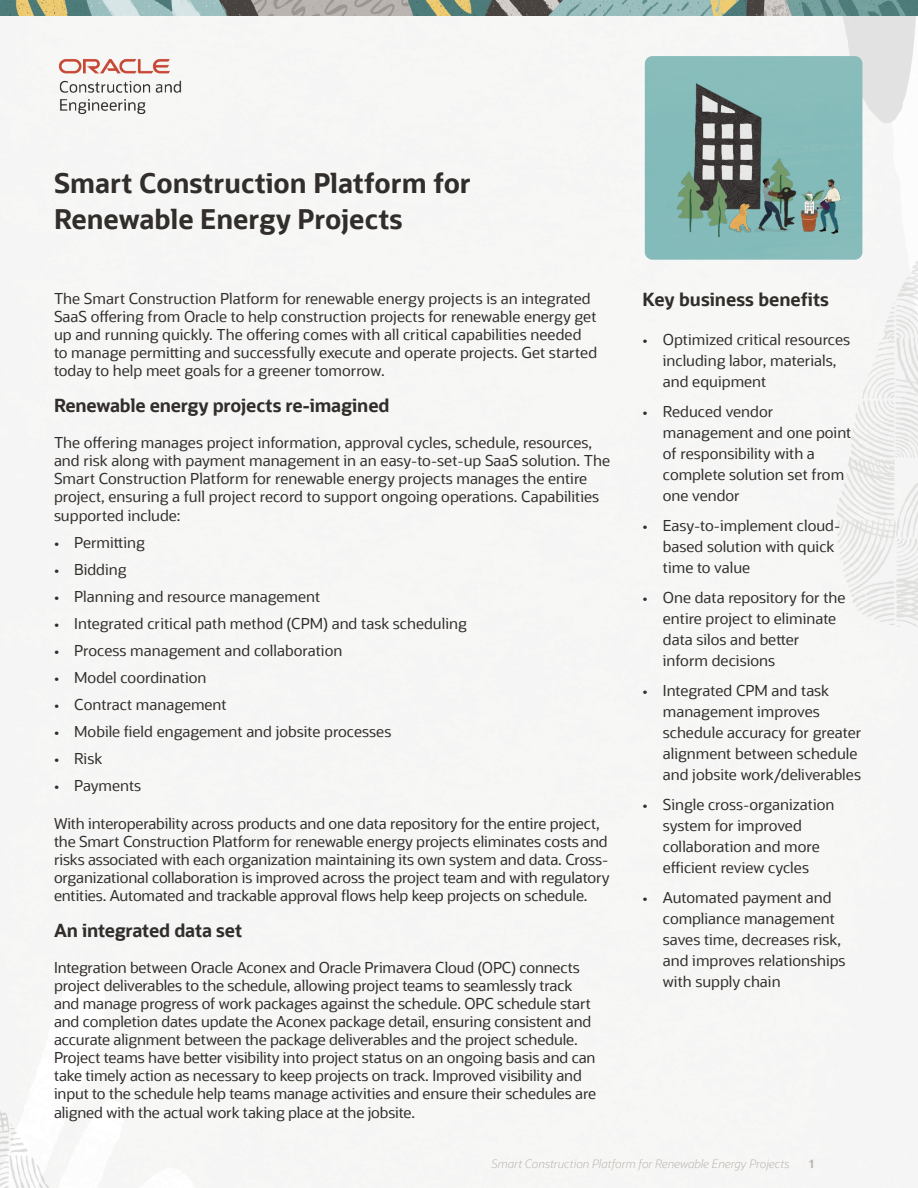
<style>
.page{position:relative;width:918px;height:1188px;background:#fff}
.page>*{position:absolute;margin:0;border:0;box-sizing:border-box;transform-origin:0 0}
.t1{font:700 27px/36px "Oracle Sans";color:#312d2a}
.t2{font:700 18px "Oracle Sans";letter-spacing:-.01em;color:#312d2a}
.t3{font:15px/21px "Oracle Sans";color:#312d2a}
.t4{font:italic 300 11.55px "Oracle Sans";color:#bcb6b0}
.t5{font:700 11.55px "Oracle Sans";color:#bcb6b0}
</style>
<div class="page">
<div style="left:0;top:15px;width:918px;height:1173px;background:#f6f7f5"></div>
<img style="left:44px;top:44px;width:151px;height:82px">
<img style="left:0;top:0;width:918px;height:15px">
<div style="left:645px;top:56px;width:217px;height:204px;background:#86bcba"></div>
<img style="left:661px;top:72px;width:185px;height:172px">
<h2 class="t1" style="left:54px;top:166px;width:419px">Smart Construction Platform for<br>Renewable Energy Projects</h2>
<p class="t3" style="left:54px;top:288px;width:538px">The Smart Construction Platform for renewable energy projects is an integrated</p>
<p class="t3" style="left:54px;top:308px;width:545px;line-height:18px">SaaS offering from Oracle to help construction projects for renewable energy get up and running quickly. The offering comes with all critical capabilities needed to manage permitting and successfully execute and operate projects. Get started</p>
<p class="t3" style="left:54px;top:360px;width:332px">today to help meet goals for a greener tomorrow.</p>
<h4 class="t2" style="left:54px;top:394px;width:337px">Renewable energy projects re-imagined</h4>
<p class="t3" style="left:54px;top:432px;width:540px">The offering manages project information, approval cycles, schedule, resources,</p>
<p class="t3" style="left:54px;top:452px;width:558px;line-height:18px">and risk along with payment management in an easy-to-set-up SaaS solution. The<br>Smart Construction Platform for renewable energy projects manages the entire</p>
<p class="t3" style="left:54px;top:486px;width:547px">project, ensuring a full project record to support ongoing operations. Capabilities</p>
<p class="t3" style="left:54px;top:506px;width:128px">supported include:</p>
<p class="t3" style="left:54px;top:533px;width:92px">• Permitting</p>
<p class="t3" style="left:54px;top:560px;width:74px">• Bidding</p>
<p class="t3" style="left:54px;top:587px;width:268px">• Planning and resource management</p>
<p class="t3" style="left:54px;top:614px;width:414px">• Integrated critical path method (CPM) and task scheduling</p>
<p class="t3" style="left:54px;top:641px;width:290px">• Process management and collaboration</p>
<p class="t3" style="left:54px;top:668px;width:154px">• Model coordination</p>
<p class="t3" style="left:54px;top:695px;width:174px">• Contract management</p>
<p class="t3" style="left:54px;top:722px;width:339px">• Mobile field engagement and jobsite processes</p>
<p class="t3" style="left:54px;top:749px;width:50px">• Risk</p>
<p class="t3" style="left:54px;top:776px;width:89px">• Payments</p>
<p class="t3" style="left:54px;top:813px;width:547px">With interoperability across products and one data repository for the entire project,</p>
<p class="t3" style="left:54px;top:833px;width:556px;line-height:18px">the Smart Construction Platform for renewable energy projects eliminates costs and risks associated with each organization maintaining its own system and data. Cross-</p>
<p class="t3" style="left:54px;top:869px;width:557px;line-height:18px">organizational collaboration is improved across the project team and with regulatory entities. Automated and trackable approval flows help keep projects on schedule.</p>
<h4 class="t2" style="left:54px;top:919px;width:190px">An integrated data set</h4>
<p class="t3" style="left:54px;top:959px;width:544px;line-height:18px">Integration between Oracle Aconex and Oracle Primavera Cloud (OPC) connects project deliverables to the schedule, allowing project teams to seamlessly track and manage progress of work packages against the schedule. OPC schedule start and completion dates update the Aconex package detail, ensuring consistent and accurate alignment between the package deliverables and the project schedule.<br>Project teams have better visibility into project status on an ongoing basis and can take timely action as necessary to keep projects on track. Improved visibility and input to the schedule help teams manage activities and ensure their schedules are</p>
<p class="t3" style="left:54px;top:1103px;width:363px">aligned with the actual work taking place at the jobsite.</p>
<h4 class="t2" style="left:643px;top:288px;width:188px">Key business benefits</h4>
<p class="t3" style="left:663px;top:329px;width:189px;text-indent:-20px">• Optimized critical resources including labor, materials, and equipment</p>
<p class="t3" style="left:663px;top:401px;width:190px;text-indent:-20px">• Reduced vendor management and one point of responsibility with a complete solution set from one vendor</p>
<p class="t3" style="left:663px;top:515px;width:179px;text-indent:-20px">• Easy-to-implement cloud&shy;based solution with quick time to value</p>
<p class="t3" style="left:663px;top:587px;width:184px;text-indent:-20px">• One data repository for the entire project to eliminate data silos and better inform decisions</p>
<p class="t3" style="left:643px;top:680px;width:188px">• Integrated CPM and task</p>
<p class="t3" style="left:663px;top:701px;width:159px">management improves</p>
<p class="t3" style="left:663px;top:722px;width:200px">schedule accuracy for greater alignment between schedule</p>
<p class="t3" style="left:663px;top:764px;width:200px">and jobsite work/deliverables</p>
<p class="t3" style="left:643px;top:794px;width:193px">• Single cross-organization</p>
<p class="t3" style="left:663px;top:815px;width:141px">system for improved</p>
<p class="t3" style="left:663px;top:836px;width:158px">collaboration and more</p>
<p class="t3" style="left:663px;top:857px;width:148px">efficient review cycles</p>
<p class="t3" style="left:663px;top:887px;width:184px;text-indent:-20px">• Automated payment and compliance management saves time, decreases risk, and improves relationships with supply chain</p>
<p class="t4" style="left:491px;top:1157px;width:300px">Smart Construction Platform for Renewable Energy Projects</p>
<p class="t5" style="left:809px;top:1156px;width:6px">1</p>
</div>
